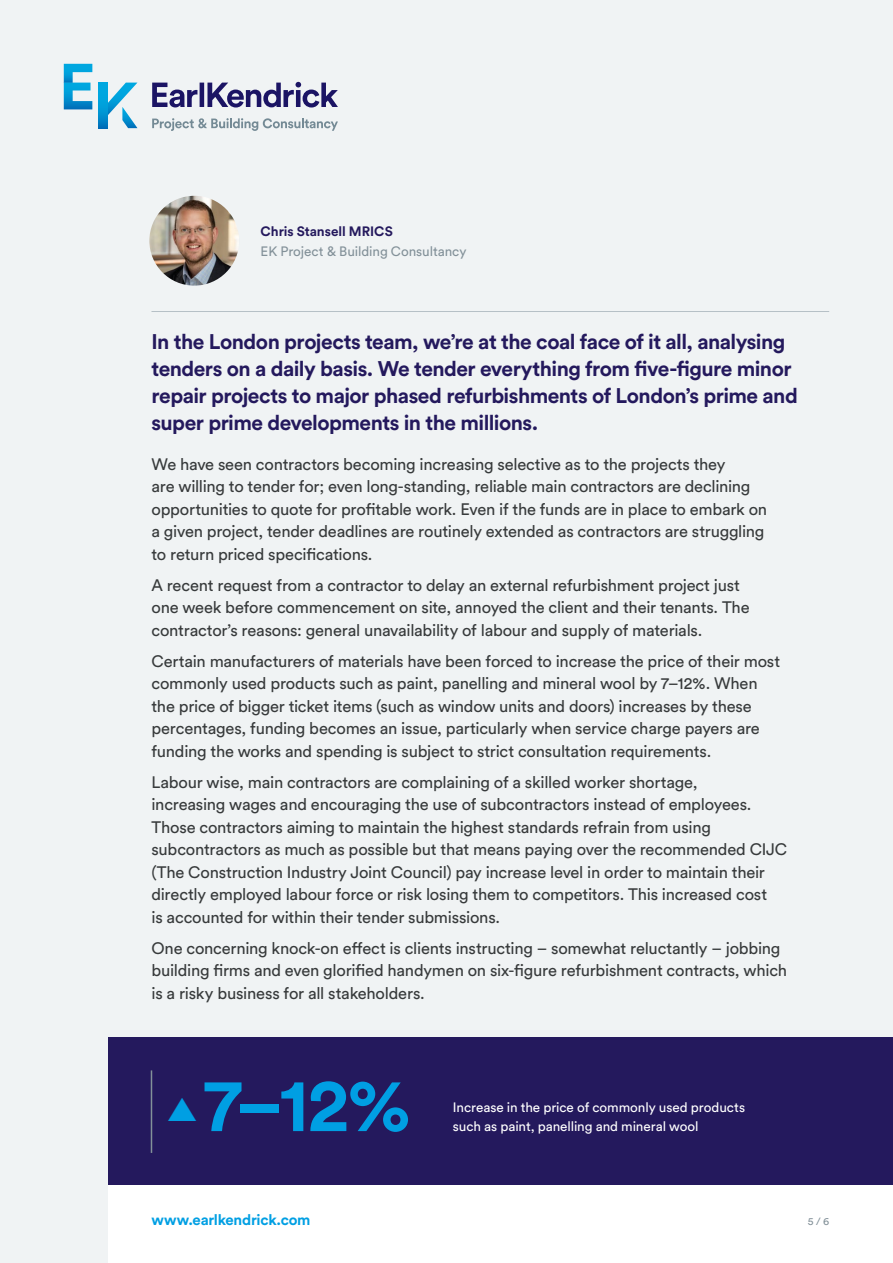
<style>
.page{position:relative;width:893px;height:1263px;background:#f0f3f4}
.page>*{position:absolute;margin:0;border:0;box-sizing:border-box;transform-origin:0 0}
.t1{font:700 75px "Circular Pro";color:#009fe3}
.t2{font:700 21px/27px "Circular Pro";letter-spacing:-.025em;color:#24195d}
.t3{font:16.5px/22.5px "Circular Pro";letter-spacing:-.015em;color:#373a3b}
.t4{font:700 15px "Circular Pro";letter-spacing:-.015em;color:#009fe3}
.t5{font:13.5px/19.5px "Circular Pro";letter-spacing:-.005em;color:#fff}
.t6{font:13.5px "Circular Pro";letter-spacing:-.005em;color:#839199}
.t7{font:700 13.5px "Circular Pro";letter-spacing:-.005em;color:#24195d}
.t8{font:10.5px "Circular Pro";color:#839199}
.s1{font-family:"Inter";font-weight:400;font-size:30px}
</style>
<div class="page">
<div style="left:108px;top:1037px;width:785px;height:226px;background:#24195d"></div>
<img style="left:149px;top:196px;width:90px;height:90px;border-radius:45px">
<div style="left:108px;top:1186px;width:785px;height:77px;background:#fff"></div>
<hr style="left:151px;top:311px;width:678px;height:1px;background:#b6c0c6">
<svg style="left:99px;top:83px;width:8px;height:45px"></svg>
<svg style="left:64px;top:64px;width:28px;height:45px"></svg>
<svg style="left:107px;top:83px;width:30px;height:45px"></svg>
<svg style="left:152px;top:82px;width:186px;height:26px"></svg>
<svg style="left:152px;top:118px;width:186px;height:13px"></svg>
<hr style="left:151px;top:1070px;width:1px;height:83px;background:#839199">
<p class="t7" style="left:261px;top:222px;width:134px">Chris Stansell MRICS</p>
<p class="t6" style="left:261px;top:242px;width:207px">EK Project &amp; Building Consultancy</p>
<p class="t2" style="left:151px;top:327px;width:648px">In the London projects team, we’re at the coal face of it all, analysing tenders on a daily basis. We tender everything from five-figure minor repair projects to major phased refurbishments of London’s prime and super prime developments in the millions.</p>
<p class="t3" style="left:151px;top:452px;width:617px">We have seen contractors becoming increasing selective as to the projects they<br>are willing to tender for; even long-standing, reliable main contractors are declining opportunities to quote for profitable work. Even if the funds are in place to embark on a given project, tender deadlines are routinely extended as contractors are struggling to return priced specifications.</p>
<p class="t3" style="left:151px;top:573px;width:600px">A recent request from a contractor to delay an external refurbishment project just one week before commencement on site, annoyed the client and their tenants. The contractor’s reasons: general unavailability of labour and supply of materials.</p>
<p class="t3" style="left:151px;top:649px;width:630px">Certain manufacturers of materials have been forced to increase the price of their most commonly used products such as paint, panelling and mineral wool by 7–12%. When the price of bigger ticket items (such as window units and doors) increases by these percentages, funding becomes an issue, particularly when service charge payers are funding the works and spending is subject to strict consultation requirements.</p>
<p class="t3" style="left:151px;top:770px;width:637px">Labour wise, main contractors are complaining of a skilled worker shortage,<br>increasing wages and encouraging the use of subcontractors instead of employees.<br>Those contractors aiming to maintain the highest standards refrain from using subcontractors as much as possible but that means paying over the recommended CIJC (The Construction Industry Joint Council) pay increase level in order to maintain their directly employed labour force or risk losing them to competitors. This increased cost<br>is accounted for within their tender submissions.</p>
<p class="t3" style="left:151px;top:936px;width:637px">One concerning knock-on effect is clients instructing – somewhat reluctantly – jobbing building firms and even glorified handymen on six-figure refurbishment contracts, which is a risky business for all stakeholders.</p>
<h1 class="t1" style="left:166px;top:1053px;width:246px"><span class="s1">▲</span> 7–12%</h1>
<p class="t5" style="left:453px;top:1096px;width:294px">Increase in the price of commonly used products such as paint, panelling and mineral wool</p>
<p class="t4" style="left:151px;top:1210px;width:161px">www.earlkendrick.com</p>
<p class="t8" style="left:808px;top:1214px;width:23px">5 / 6</p>
</div>
